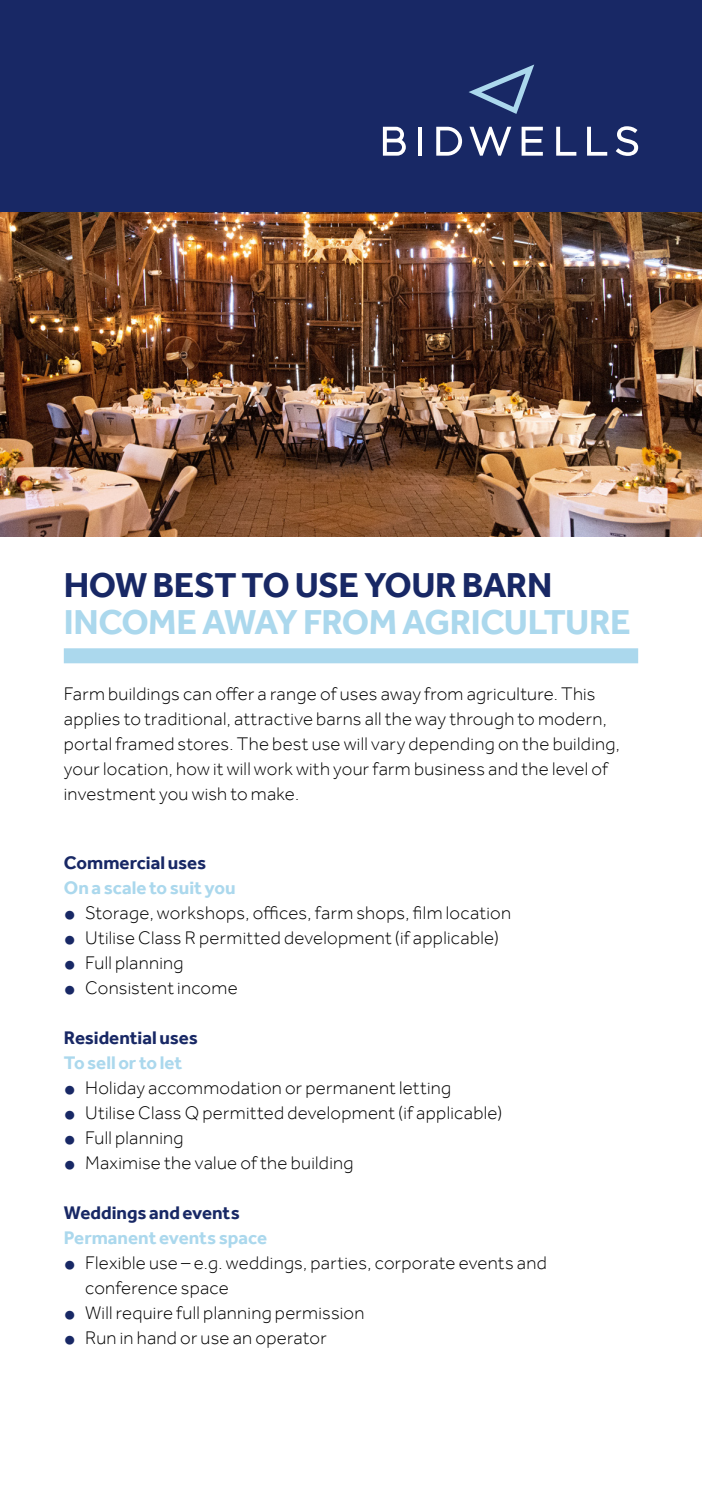
<style>
.page{position:relative;width:702px;height:1489px;background:#fff}
.page>*{position:absolute;margin:0;border:0;box-sizing:border-box;transform-origin:0 0}
.t1{font:700 35.5px "Effra";letter-spacing:-.02em;color:#abd8ed}
.t2{font:700 35.5px "Effra";letter-spacing:-.02em;color:#182865}
.t3{font:300 18.75px/25px "Effra";letter-spacing:.015em;color:#000}
.t4{font:700 18.75px "Effra";color:#abd8ed}
.t5{font:700 18.75px "Effra";color:#182865}
.s1{font-weight:700;font-size:31.25px;color:#182865}
</style>
<div class="page">
<div style="left:0;top:0;width:702px;height:213px;background:#182865"></div>
<svg style="left:383px;top:127px;width:23px;height:29px"></svg>
<hr style="left:418px;top:127px;width:4px;height:29px;background:#fff">
<svg style="left:469px;top:127px;width:42px;height:29px"></svg>
<svg style="left:521px;top:127px;width:22px;height:29px"></svg>
<svg style="left:556px;top:127px;width:20px;height:29px"></svg>
<svg style="left:587px;top:127px;width:20px;height:29px"></svg>
<svg style="left:615px;top:126px;width:23px;height:30px"></svg>
<svg style="left:436px;top:127px;width:26px;height:29px"></svg>
<svg style="left:469px;top:64px;width:65px;height:50px"></svg>
<div style="left:64px;top:648px;width:574px;height:15px;background:#abd8ed"></div>
<img style="left:0;top:213px;width:702px;height:323px">
<h1 class="t2" style="left:64px;top:563px;width:490px">HOW BEST TO USE YOUR BARN</h1>
<h1 class="t1" style="left:64px;top:601px;width:568px">INCOME AWAY FROM AGRICULTURE</h1>
<p class="t3" style="left:64px;top:681px;width:557px">Farm buildings can offer a range of uses away from agriculture. This applies to traditional, attractive barns all the way through to modern, portal framed stores. The best use will vary depending on the building, your location, how it will work with your farm business and the level of investment you wish to make.</p>
<p class="t5" style="left:64px;top:851px;width:144px">Commercial uses</p>
<p class="t4" style="left:64px;top:876px;width:173px">On a scale to suit you</p>
<p class="t3" style="left:64px;top:900px;width:449px"><span class="s1">•</span> Storage, workshops, offices, farm shops, film location</p>
<p class="t3" style="left:64px;top:925px;width:437px"><span class="s1">•</span> Utilise Class R permitted development (if applicable)</p>
<p class="t3" style="left:64px;top:950px;width:121px"><span class="s1">•</span> Full planning</p>
<p class="t3" style="left:64px;top:975px;width:175px"><span class="s1">•</span> Consistent income</p>
<p class="t5" style="left:64px;top:1026px;width:135px">Residential uses</p>
<p class="t4" style="left:64px;top:1051px;width:120px">To sell or to let</p>
<p class="t3" style="left:64px;top:1075px;width:389px"><span class="s1">•</span> Holiday accommodation or permanent letting</p>
<p class="t3" style="left:64px;top:1100px;width:440px"><span class="s1">•</span> Utilise Class Q permitted development (if applicable)</p>
<p class="t3" style="left:64px;top:1125px;width:121px"><span class="s1">•</span> Full planning</p>
<p class="t3" style="left:64px;top:1150px;width:291px"><span class="s1">•</span> Maximise the value of the building</p>
<p class="t5" style="left:64px;top:1201px;width:177px">Weddings and events</p>
<p class="t4" style="left:64px;top:1226px;width:205px">Permanent events space</p>
<p class="t3" style="left:85px;top:1250px;width:463px;text-indent:-21px"><span class="s1">•</span> Flexible use – e.g. weddings, parties, corporate events and conference space</p>
<p class="t3" style="left:64px;top:1300px;width:302px"><span class="s1">•</span> Will require full planning permission</p>
<p class="t3" style="left:64px;top:1325px;width:264px"><span class="s1">•</span> Run in hand or use an operator</p>
</div>
